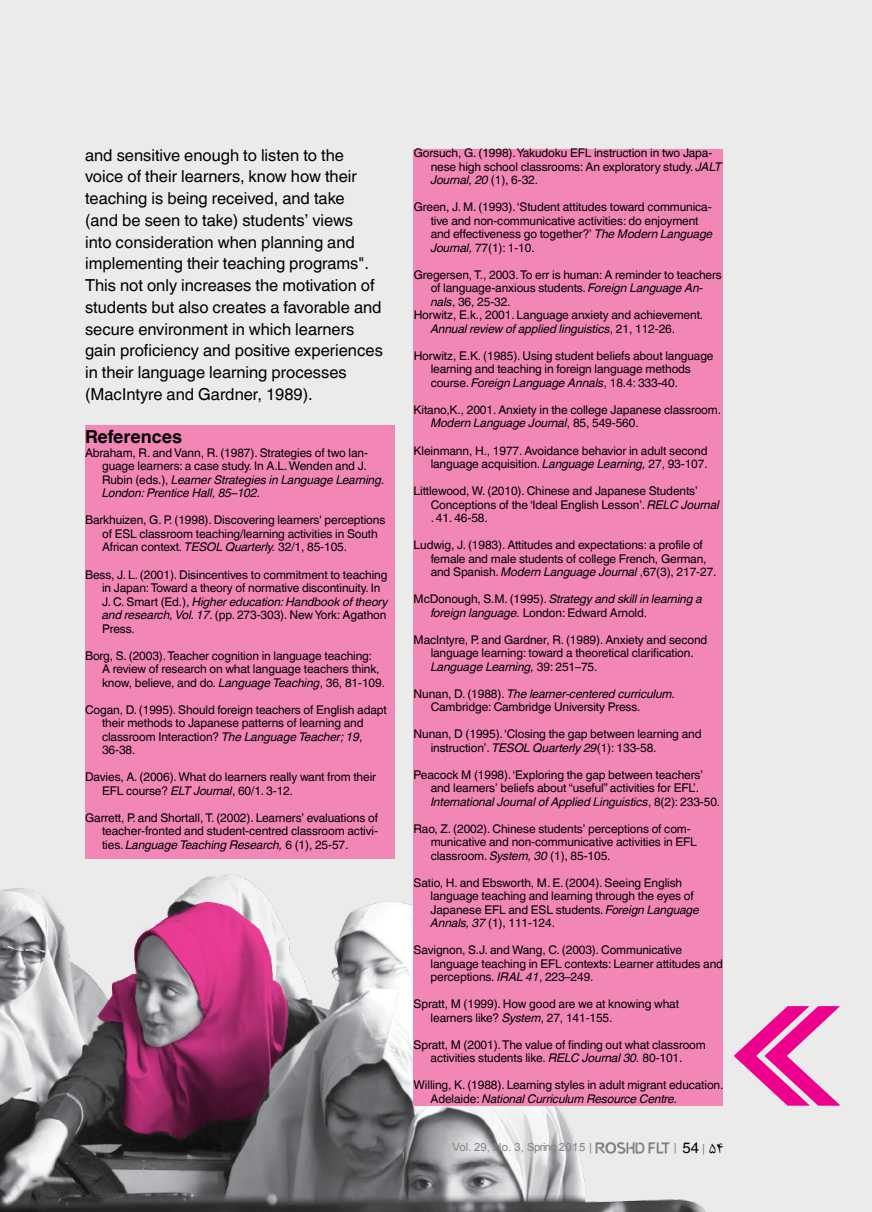
<style>
.page{position:relative;width:872px;height:1212px;background:#ebebec}
.page>*{position:absolute;margin:0;border:0;box-sizing:border-box;transform-origin:0 0}
.t1{font:700 18px "Helvetica World";color:#000}
.t2{font:16.5px/21.8px "Helvetica World";color:#000}
.t3{font:12px/13.5px "Helvetica World";letter-spacing:-.01em;color:#000}
.t4{font:italic 12px/13.5px "Helvetica World";letter-spacing:-.01em;color:#000}
.t5{font:11.25px "Arial";letter-spacing:-.02em;color:#808285}
.s1{font-style:italic}
.s2{font-style:normal}
.s3{font-family:"Helvetica World";font-size:15px;color:#000}
.s4{font-family:"ID Nazanin Normal";font-size:16.5px;color:#000}
</style>
<div class="page">
<img style="left:0;top:723px;width:742px;height:489px">
<svg style="left:733px;top:1006px;width:107px;height:100px"></svg>
<div style="left:85px;top:425px;width:309px;height:434px;background:#f287b7"></div>
<div style="left:414px;top:149px;width:309px;height:957px;background:#f287b7"></div>
<svg style="left:595px;top:1142px;width:75px;height:12px"></svg>
<p class="t2" style="left:85px;top:144px;width:299px">and sensitive enough to listen to the voice of their learners, know how their teaching is being received, and take<br>(and be seen to take) students’ views into consideration when planning and implementing their teaching programs".<br>This not only increases the motivation of students but also creates a favorable and secure environment in which learners gain proficiency and positive experiences in their language learning processes (MacIntyre and Gardner, 1989).</p>
<h1 class="t1" style="left:85px;top:427px;width:99px">References</h1>
<p class="t3" style="left:102px;top:446px;width:284px;text-indent:-17px">Abraham, R. and Vann, R. (1987). Strategies of two lan&shy;guage learners: a case study. In A.L. Wenden and J.<br>Rubin (eds.), <span class="s1">Learner Strategies in Language Learning.<br>London: Prentice Hall, 85–102.</span></p>
<p class="t3" style="left:102px;top:514px;width:285px;text-indent:-17px">Barkhuizen, G. P. (1998). Discovering learners' perceptions of ESL classroom teaching/learning activities in South<br>African context. <span class="s1">TESOL Quarterly.</span> 32/1, 85-105.</p>
<p class="t3" style="left:102px;top:568px;width:288px;text-indent:-17px">Bess, J. L. (2001). Disincentives to commitment to teaching in Japan: Toward a theory of normative discontinuity. In J. C. Smart (Ed.), <span class="s1">Higher education: Handbook of theory and research, Vol. 17</span>. (pp. 273-303). New York: Agathon Press.</p>
<p class="t3" style="left:102px;top:649px;width:284px;text-indent:-17px">Borg, S. (2003). Teacher cognition in language teaching:<br>A review of research on what language teachers think, know, believe, and do. <span class="s1">Language Teaching</span>, 36, 81-109.</p>
<p class="t3" style="left:102px;top:703px;width:286px;text-indent:-17px">Cogan, D. (1995). Should foreign teachers of English adapt their methods to Japanese patterns of learning and classroom Interaction? <span class="s1">The Language Teacher; 19</span>, 36-38.</p>
<p class="t3" style="left:102px;top:770px;width:275px;text-indent:-17px">Davies, A. (2006). What do learners really want from their<br>EFL course? <span class="s1">ELT Journal</span>, 60/1. 3-12.</p>
<p class="t3" style="left:102px;top:811px;width:277px;text-align:justify;text-indent:-17px">Garrett, P. and Shortall, T. (2002). Learners’ evaluations of teacher-fronted and student-centred classroom activi&shy;ties. <span class="s1">Language Teaching Research,</span> 6 (1), 25-57.</p>
<p class="t3" style="left:431px;top:147px;width:292px;text-indent:-17px">Gorsuch, G. (1998). Yakudoku EFL instruction in two Japa&shy;nese high school classrooms: An exploratory study. <span class="s1">JALT<br>Journal, 20</span> (1), 6-32.</p>
<p class="t3" style="left:431px;top:201px;width:284px;text-indent:-17px">Green, J. M. (1993). ‘Student attitudes toward communica&shy;tive and non-communicative activities: do enjoyment and effectiveness go together?’ <span class="s1">The Modern Language Journal,</span> 77(1): 1-10.</p>
<p class="t3" style="left:414px;top:268px;width:310px">Gregersen, T., 2003. To err is human: A reminder to teachers</p>
<p class="t3" style="left:431px;top:282px;width:274px">of language-anxious students. <span class="s1">Foreign Language An-</span></p>
<p class="t3" style="left:431px;top:295px;width:81px"><span class="s1">nals</span>, 36, 25-32.</p>
<p class="t3" style="left:414px;top:309px;width:291px">Horwitz, E.k., 2001. Language anxiety and achievement.</p>
<p class="t4" style="left:431px;top:322px;width:246px">Annual review of applied linguistics<span class="s2">, 21, 112-26.</span></p>
<p class="t3" style="left:431px;top:349px;width:284px;text-indent:-17px">Horwitz, E.K. (1985). Using student beliefs about language learning and teaching in foreign language methods course. <span class="s1">Foreign Language Annals</span>, 18.4: 333-40.</p>
<p class="t3" style="left:430px;top:403px;width:292px;text-indent:-17px">Kitano,K., 2001. Anxiety in the college Japanese classroom.<br><span class="s1">Modern Language Journal</span>, 85, 549-560.</p>
<p class="t3" style="left:413px;top:444px;width:295px;text-align:right">Kleinmann, H., 1977. Avoidance behavior in adult second language acquisition. <span class="s1">Language Learning,</span> 27, 93-107.</p>
<p class="t3" style="left:430px;top:484px;width:290px;text-indent:-17px">Littlewood, W. (2010). Chinese and Japanese Students’<br>Conceptions of the ‘Ideal English Lesson’. <span class="s1">RELC Journal </span>. 41. 46-58.</p>
<p class="t3" style="left:430px;top:538px;width:287px;text-indent:-17px">Ludwig, J. (1983). Attitudes and expectations: a profile of female and male students of college French, German, and Spanish. <span class="s1">Modern Language Journal</span> ,67(3), 217-27.</p>
<p class="t4" style="left:430px;top:592px;width:273px;text-indent:-17px"><span class="s2">McDonough, S.M. (1995).</span> Strategy and skill in learning a foreign language. <span class="s2">London: Edward Arnold.</span></p>
<p class="t3" style="left:430px;top:633px;width:278px;text-indent:-17px">MacIntyre, P. and Gardner, R. (1989). Anxiety and second language learning: toward a theoretical clarification.<br><span class="s1">Language Learning,</span> 39: 251–75.</p>
<p class="t3" style="left:430px;top:687px;width:246px;text-indent:-17px">Nunan, D. (1988). <span class="s1">The learner-centered curriculum.<br></span>Cambridge: Cambridge University Press.</p>
<p class="t3" style="left:430px;top:727px;width:272px;text-indent:-17px">Nunan, D (1995). ‘Closing the gap between learning and instruction’. <span class="s1">TESOL Quarterly 29</span>(1): 133-58.</p>
<p class="t3" style="left:430px;top:768px;width:291px;text-indent:-17px">Peacock M (1998). ‘Exploring the gap between teachers’ and learners’ beliefs about “useful” activities for EFL’.<br><span class="s1">International Journal of Applied Linguistics</span>, 8(2): 233-50.</p>
<p class="t3" style="left:430px;top:822px;width:268px;text-indent:-17px">Rao, Z. (2002). Chinese students’ perceptions of com&shy;municative and non-communicative activities in EFL classroom. <span class="s1">System, 30</span> (1), 85-105.</p>
<p class="t3" style="left:430px;top:876px;width:270px;text-indent:-17px">Satio, H. and Ebsworth, M. E. (2004). Seeing English language teaching and learning through the eyes of Japanese EFL and ESL students. <span class="s1">Foreign Language Annals, 37</span> (1), 111-124.</p>
<p class="t3" style="left:430px;top:943px;width:294px;text-indent:-17px">Savignon, S.J. and Wang, C. (2003). Communicative language teaching in EFL contexts: Learner attitudes and perceptions. <span class="s1">IRAL 41</span>, 223–249.</p>
<p class="t3" style="left:430px;top:997px;width:250px;text-indent:-17px">Spratt, M (1999). How good are we at knowing what learners like? <span class="s1">System</span>, 27, 141-155.</p>
<p class="t3" style="left:413px;top:1038px;width:294px;text-align:center">Spratt, M (2001). The value of finding out what classroom activities students like. <span class="s1">RELC Journal 30.</span> 80-101.</p>
<p class="t3" style="left:430px;top:1078px;width:294px;text-indent:-17px">Willing, K. (1988). Learning styles in adult migrant education.<br>Adelaide: <span class="s1">National Curriculum Resource Centre.</span></p>
<p class="t5" style="left:452px;top:1139px;width:141px">Vol. 29, No. 3, Spring 2015 |</p>
<p class="t5" style="left:673px;top:1140px;width:52px">| <span class="s3">54</span>|<span class="s4">54</span></p>
</div>
